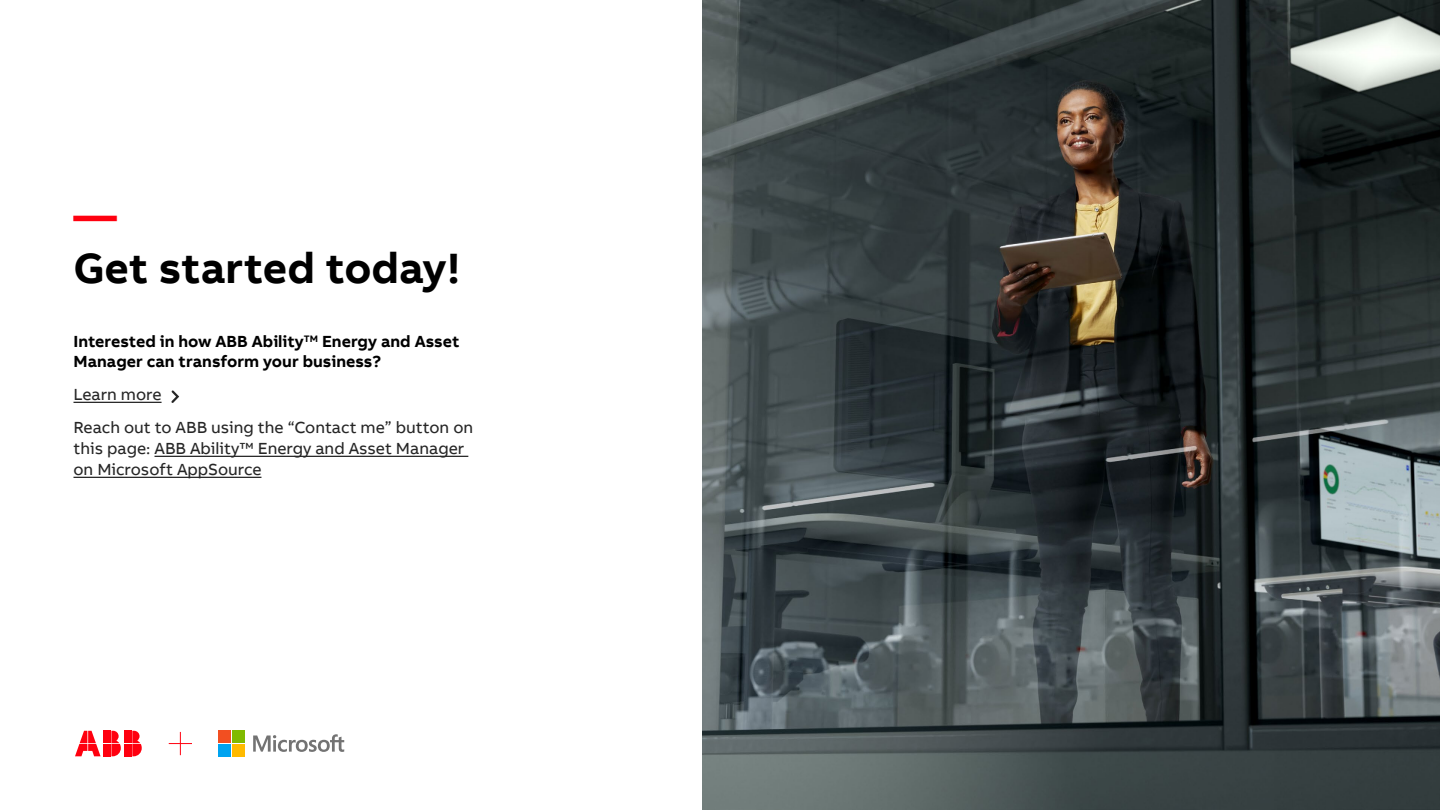
<style>
.page{position:relative;width:1440px;height:810px;background:#fff}
.page>*{position:absolute;margin:0;border:0;box-sizing:border-box;transform-origin:0 0}
.t1{font:700 43.5px "AB Bvoice Arabic";color:#000}
.t2{font:700 43.5px "AB Bvoice Arabic";color:#ff000f}
.t3{font:16.5px/33px "AB Bvoice Arabic";color:#262626}
.t4{font:700 16.5px/19.8px "AB Bvoice Arabic";color:#000}
</style>
<div class="page">
<hr style="left:74px;top:402px;width:88px;height:1px;background:#262626">
<hr style="left:155px;top:456px;width:313px;height:1px;background:#262626">
<hr style="left:74px;top:477px;width:187px;height:1px;background:#262626">
<img style="left:702px;top:0;width:738px;height:810px">
<svg style="left:171px;top:390px;width:9px;height:13px"></svg>
<svg style="left:253px;top:734px;width:91px;height:18px"></svg>
<div style="left:218px;top:730px;width:13px;height:13px;background:#f24f21"></div>
<div style="left:232px;top:730px;width:13px;height:13px;background:#80ba00"></div>
<div style="left:218px;top:744px;width:13px;height:13px;background:#00a3f0"></div>
<div style="left:232px;top:744px;width:13px;height:13px;background:#ffba00"></div>
<svg style="left:75px;top:731px;width:26px;height:25px"></svg>
<svg style="left:132px;top:731px;width:10px;height:25px"></svg>
<div style="left:124px;top:731px;width:8px;height:12px;background:#ff000f"></div>
<div style="left:124px;top:744px;width:8px;height:12px;background:#ff000f"></div>
<svg style="left:111px;top:731px;width:10px;height:25px"></svg>
<div style="left:103px;top:731px;width:8px;height:12px;background:#ff000f"></div>
<div style="left:103px;top:744px;width:8px;height:12px;background:#ff000f"></div>
<svg style="left:169px;top:732px;width:23px;height:23px"></svg>
<h1 class="t2" style="left:74px;top:190px;width:45px">—</h1>
<h1 class="t1" style="left:74px;top:242px;width:389px">Get started today!</h1>
<p class="t4" style="left:73px;top:332px;width:388px">Interested in how ABB Ability<sup>TM</sup> Energy and Asset<br>Manager can transform your business?</p>
<p class="t3" style="left:73px;top:379px;width:401px">Learn more<br>Reach out to ABB using the “Contact me” button on</p>
<p class="t3" style="left:73px;top:439px;width:392px;line-height:21px">this page: ABB Ability™ Energy and Asset Manager on Microsoft AppSource</p>
</div>
